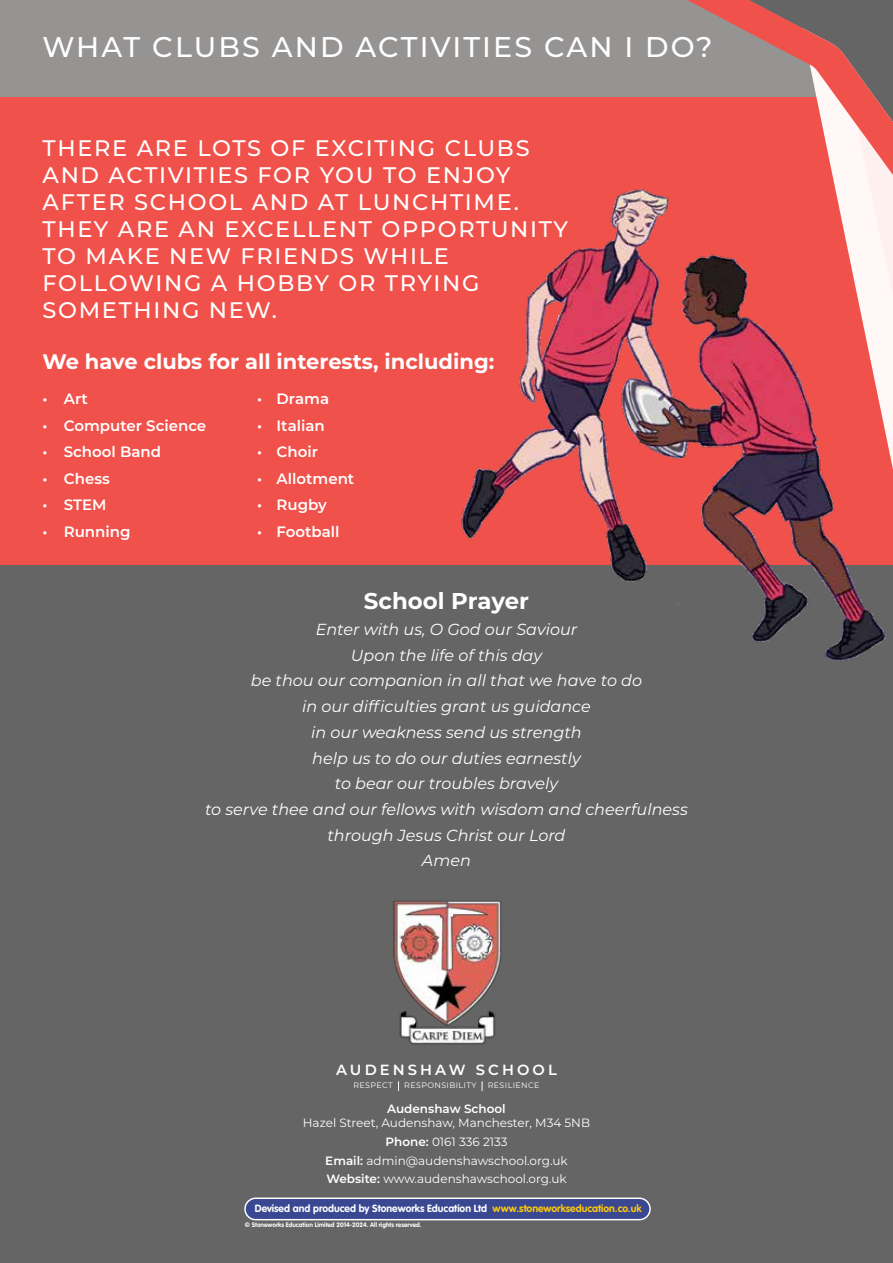
<style>
.page{position:relative;width:893px;height:1263px;background:#fff}
.page>*{position:absolute;margin:0;border:0;box-sizing:border-box;transform-origin:0 0}
.t1{font:500 28.5px "Montserrat";letter-spacing:.075em;color:#fff}
.t2{font:700 22.8px "Montserrat";color:#fff}
.t3{font:500 22.5px/27px "Montserrat";letter-spacing:.075em;color:#fff}
.t4{font:700 21px "Montserrat";color:#fff}
.t5{font:italic 16.05px/25.7px "Montserrat";color:#fff;text-align:center}
.t6{font:600 15px "Montserrat";color:#fff}
.t7{font:600 14.7px "Montserrat";letter-spacing:.21em;color:#fff}
.t8{font:12px/18.6px "Montserrat";color:#fff;text-align:center}
.t9{font:600 12px "Montserrat";color:#fff}
.t10{font:700 10.35px "VAG Rounded Std";color:#fff}
.t11{font:7.95px "Montserrat";letter-spacing:.05em;color:#fff}
.t12{font:700 6.45px "VAG Rounded Std";color:#fff}
.s1{font-weight:600}
.s2{color:#ffc907}
</style>
<div class="page">
<div style="left:0;top:0;width:893px;height:566px;background:#f0514b"></div>
<div style="left:0;top:566px;width:893px;height:697px;background:#656565"></div>
<div style="left:0;top:0;width:893px;height:96px;background:#969393"></div>
<svg style="left:663px;top:0;width:230px;height:157px"></svg>
<img style="left:393px;top:900px;width:109px;height:145px">
<div style="left:245px;top:1198px;width:405px;height:22px;background:#3a4892;border-radius:11px"></div>
<div style="left:244px;top:1197px;width:407px;height:23px;border:1px solid #fff;border-radius:11px"></div>
<img style="left:404px;top:157px;width:489px;height:504px">
<h1 class="t1" style="left:43px;top:27px;width:671px">WHAT CLUBS AND ACTIVITIES CAN I DO?</h1>
<h3 class="t3" style="left:43px;top:134px;width:527px">THERE ARE LOTS OF EXCITING CLUBS<br>AND ACTIVITIES FOR YOU TO ENJOY<br>AFTER SCHOOL AND AT LUNCHTIME.<br>THEY ARE AN EXCELLENT OPPORTUNITY<br>TO MAKE NEW FRIENDS WHILE<br>FOLLOWING A HOBBY OR TRYING<br>SOMETHING NEW.</h3>
<h3 class="t4" style="left:43px;top:347px;width:453px">We have clubs for all interests, including:</h3>
<p class="t6" style="left:43px;top:388px;width:47px">• Art</p>
<p class="t6" style="left:257px;top:388px;width:74px">• Drama</p>
<p class="t6" style="left:43px;top:415px;width:165px">• Computer Science</p>
<p class="t6" style="left:257px;top:415px;width:69px">• Italian</p>
<p class="t6" style="left:43px;top:441px;width:120px">• School Band</p>
<p class="t6" style="left:257px;top:441px;width:63px">• Choir</p>
<p class="t6" style="left:43px;top:468px;width:69px">• Chess</p>
<p class="t6" style="left:257px;top:468px;width:99px">• Allotment</p>
<p class="t6" style="left:43px;top:494px;width:65px">• STEM</p>
<p class="t6" style="left:257px;top:494px;width:71px">• Rugby</p>
<p class="t6" style="left:43px;top:521px;width:90px">• Running</p>
<p class="t6" style="left:257px;top:521px;width:84px">• Football</p>
<h2 class="t2" style="left:364px;top:585px;width:167px">School Prayer</h2>
<p class="t5" style="left:205px;top:616px;width:484px">Enter with us, O God our Saviour<br>Upon the life of this day<br>be thou our companion in all that we have to do<br>in our difficulties grant us guidance<br>in our weakness send us strength<br>help us to do our duties earnestly<br>to bear our troubles bravely<br>to serve thee and our fellows with wisdom and cheerfulness through Jesus Christ our Lord<br>Amen</p>
<p class="t7" style="left:336px;top:1059px;width:222px">AUDENSHAW SCHOOL</p>
<p class="t11" style="left:353px;top:1080px;width:41px">RESPECT</p>
<p class="t11" style="left:404px;top:1080px;width:74px">RESPONSIBILITY</p>
<p class="t11" style="left:488px;top:1080px;width:53px">RESILIENCE</p>
<p class="t9" style="left:387px;top:1100px;width:120px">Audenshaw School</p>
<p class="t8" style="left:303px;top:1113px;width:289px">Hazel Street, Audenshaw, Manchester, M34 5NB <span class="s1">Phone:</span> 0161 336 2133<br><span class="s1">Email:</span> admin@audenshawschool.org.uk <span class="s1">Website:</span> www.audenshawschool.org.uk</p>
<p class="t10" style="left:255px;top:1202px;width:388px">Devised and produced by Stoneworks Education Ltd <span class="s2">www.stoneworkseducation.co.uk</span></p>
<p class="t12" style="left:245px;top:1221px;width:178px">© Stoneworks Education Limited 2014-2024. All rights reserved.</p>
</div>
